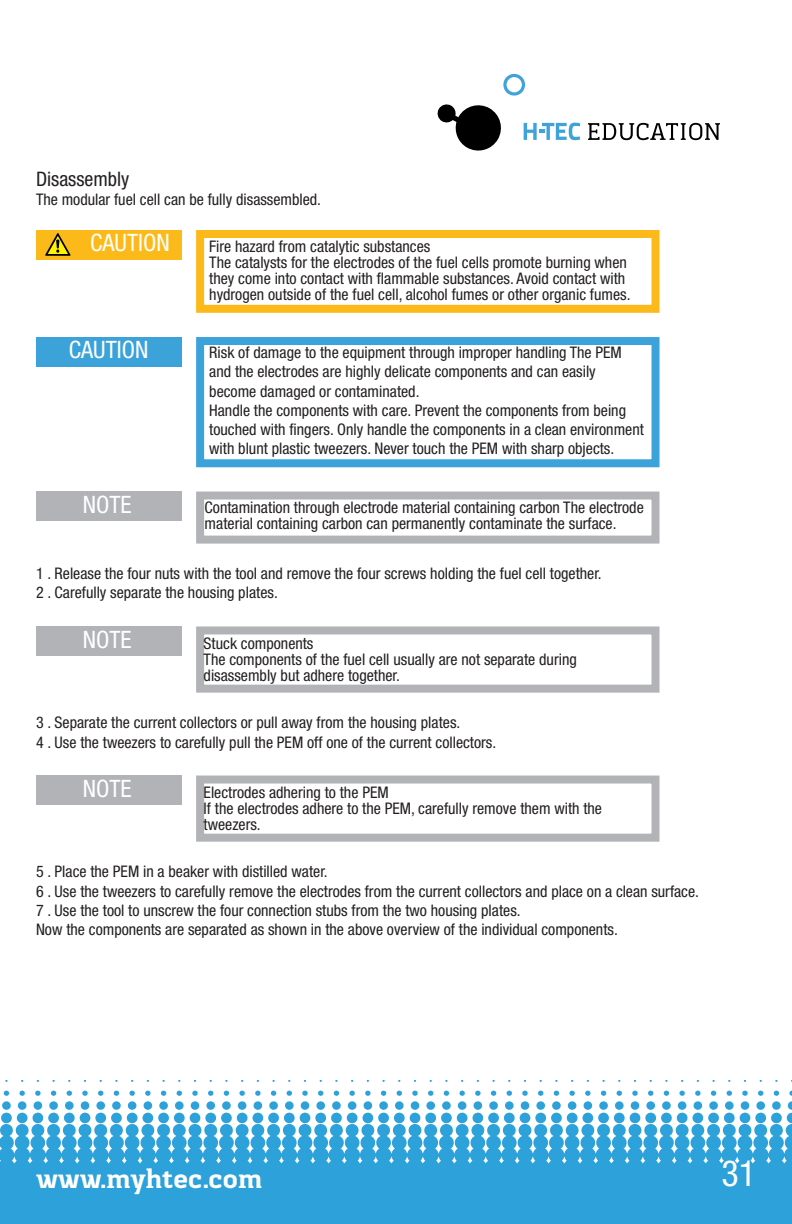
<style>
.page{position:relative;width:792px;height:1224px;background:#fff}
.page>*{position:absolute;margin:0;border:0;box-sizing:border-box;transform-origin:0 0}
.t1{font:condensed 36px "Helvetica Neue";color:#fff}
.t2{font:700 28px "Kondolar";color:#fff}
.t3{font:condensed 24px "Helvetica Neue";color:#fff}
.t4{font:condensed 20px "Helvetica Neue";color:#231f20}
.t5{font:condensed 16px/19.2px "Helvetica Neue";color:#231f20}
</style>
<div class="page">
<div style="left:0;top:1165px;width:792px;height:59px;background:#2ca1da"></div>
<svg style="left:0;top:1091px;width:792px;height:74px"></svg>
<svg style="left:5px;top:1080px;width:787px;height:2px"></svg>
<svg style="left:437px;top:104px;width:64px;height:47px"></svg>
<svg style="left:588px;top:123px;width:132px;height:17px"></svg>
<svg style="left:503px;top:74px;width:22px;height:22px"></svg>
<svg style="left:524px;top:123px;width:56px;height:17px"></svg>
<div style="left:196px;top:230px;width:464px;height:83px;border:8px solid #fcba1a"></div>
<div style="left:36px;top:230px;width:145px;height:29px;background:#fcba1a"></div>
<svg style="left:45px;top:233px;width:25px;height:23px"></svg>
<div style="left:196px;top:337px;width:464px;height:130px;border:8px solid #3ca2da"></div>
<div style="left:36px;top:337px;width:145px;height:29px;background:#3ca2da"></div>
<div style="left:196px;top:626px;width:464px;height:67px;border:8px solid #b2b3b7"></div>
<div style="left:36px;top:626px;width:145px;height:30px;background:#b2b3b7"></div>
<div style="left:196px;top:776px;width:464px;height:66px;border:8px solid #b2b3b7"></div>
<div style="left:36px;top:776px;width:145px;height:29px;background:#b2b3b7"></div>
<div style="left:196px;top:492px;width:464px;height:52px;border:8px solid #b2b3b7"></div>
<div style="left:36px;top:492px;width:145px;height:29px;background:#b2b3b7"></div>
<p class="t4" style="left:36px;top:167px;width:95px">Disassembly</p>
<p class="t5" style="left:36px;top:189px;width:287px">The modular fuel cell can be fully disassembled.</p>
<p class="t3" style="left:90px;top:229px;width:81px">CAUTION</p>
<p class="t5" style="left:209px;top:238px;width:423px;line-height:16px">Fire hazard from catalytic substances<br>The catalysts for the electrodes of the fuel cells promote burning when they come into contact with flammable substances. Avoid contact with hydrogen outside of the fuel cell, alcohol fumes or other organic fumes.</p>
<p class="t3" style="left:69px;top:336px;width:81px">CAUTION</p>
<p class="t5" style="left:209px;top:343px;width:436px">Risk of damage to the equipment through improper handling The PEM and the electrodes are highly delicate components and can easily become damaged or contaminated.<br>Handle the components with care. Prevent the components from being touched with fingers. Only handle the components in a clean environment with blunt plastic tweezers. Never touch the PEM with sharp objects.</p>
<p class="t3" style="left:83px;top:490px;width:50px">NOTE</p>
<p class="t5" style="left:205px;top:499px;width:441px;line-height:16px">Contamination through electrode material containing carbon The electrode material containing carbon can permanently contaminate the surface.</p>
<p class="t5" style="left:36px;top:564px;width:567px">1 . Release the four nuts with the tool and remove the four screws holding the fuel cell together.</p>
<p class="t5" style="left:36px;top:583px;width:243px">2 . Carefully separate the housing plates.</p>
<p class="t3" style="left:83px;top:625px;width:50px">NOTE</p>
<p class="t5" style="left:204px;top:635px;width:375px;line-height:16px">Stuck components<br>The components of the fuel cell usually are not separate during disassembly but adhere together.</p>
<p class="t5" style="left:36px;top:713px;width:426px">3 . Separate the current collectors or pull away from the housing plates.</p>
<p class="t5" style="left:36px;top:732px;width:462px">4 . Use the tweezers to carefully pull the PEM off one of the current collectors.</p>
<p class="t3" style="left:83px;top:774px;width:50px">NOTE</p>
<p class="t5" style="left:204px;top:784px;width:400px;line-height:16px">Electrodes adhering to the PEM<br>If the electrodes adhere to the PEM, carefully remove them with the tweezers.</p>
<p class="t5" style="left:36px;top:862px;width:665px">5 . Place the PEM in a beaker with distilled water.<br>6 . Use the tweezers to carefully remove the electrodes from the current collectors and place on a clean surface.<br>7 . Use the tool to unscrew the four connection stubs from the two housing plates.<br>Now the components are separated as shown in the above overview of the individual components.</p>
<h2 class="t2" style="left:36px;top:1161px;width:227px">www.myhtec.com</h2>
<h1 class="t1" style="left:721px;top:1152px;width:36px">31</h1>
</div>
